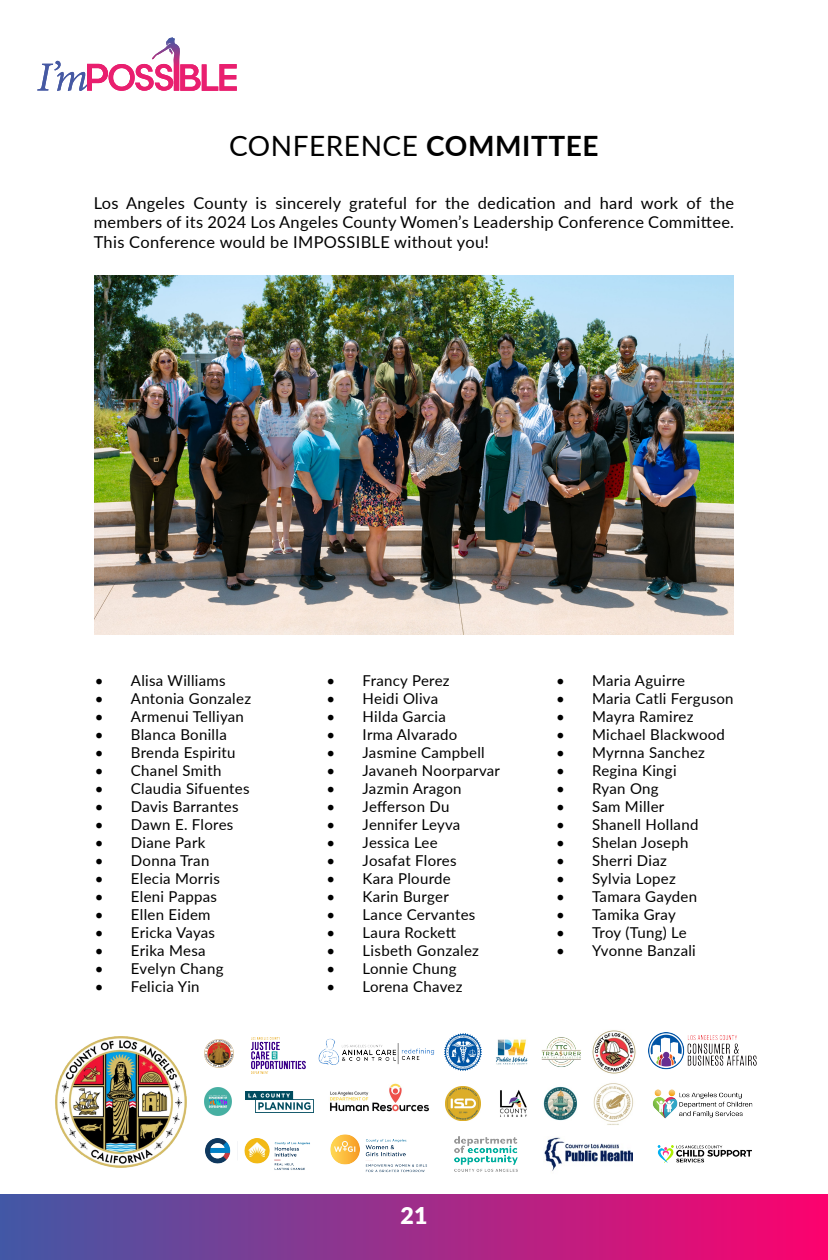
<style>
.page{position:relative;width:828px;height:1260px;background:#fff}
.page>*{position:absolute;margin:0;border:0;box-sizing:border-box;transform-origin:0 0}
.t1{font:28px "Lato";letter-spacing:.02em;color:#000}
.t2{font:900 23.2px "Lato";color:#fff}
.t3{font:16.4px/19.6px "Lato";letter-spacing:.02em;color:#000;text-align:justify}
.t4{font:15px "Lato";letter-spacing:.02em;color:#000}
.t5{font:15px "Lato";color:#000}
.s1{font-weight:700}
</style>
<div class="page">
<svg style="left:37px;top:37px;width:200px;height:54px"></svg>
<div style="left:0;top:1195px;width:828px;height:65px;background:linear-gradient(to right,#4058a6,#fc026e)"></div>
<img style="left:95px;top:276px;width:638px;height:359px">
<img style="left:56px;top:1036px;width:131px;height:131px">
<img style="left:544px;top:1137px;width:88px;height:34px">
<img style="left:657px;top:1146px;width:95px;height:17px">
<img style="left:318px;top:1038px;width:117px;height:27px">
<img style="left:648px;top:1033px;width:109px;height:37px">
<img style="left:652px;top:1089px;width:101px;height:30px">
<img style="left:455px;top:1137px;width:62px;height:35px">
<img style="left:330px;top:1083px;width:99px;height:29px">
<img style="left:205px;top:1138px;width:105px;height:32px">
<img style="left:251px;top:1037px;width:55px;height:37px">
<img style="left:446px;top:1087px;width:34px;height:34px">
<img style="left:500px;top:1090px;width:27px;height:27px">
<img style="left:245px;top:1092px;width:68px;height:20px">
<img style="left:593px;top:1083px;width:41px;height:42px">
<img style="left:543px;top:1086px;width:35px;height:35px">
<img style="left:444px;top:1033px;width:38px;height:38px">
<img style="left:496px;top:1039px;width:32px;height:26px">
<img style="left:592px;top:1030px;width:44px;height:44px">
<img style="left:542px;top:1037px;width:39px;height:30px">
<img style="left:331px;top:1135px;width:96px;height:38px">
<img style="left:204px;top:1087px;width:28px;height:28px">
<img style="left:205px;top:1039px;width:28px;height:29px">
<h1 class="t1" style="left:229px;top:126px;width:371px">CONFERENCE <span class="s1">COMMITTEE</span></h1>
<p class="t3" style="left:94px;top:192px;width:642px">Los Angeles County is sincerely grateful for the dedication and hard work of the members of its 2024 Los Angeles County Women’s Leadership Conference Committee.<br>This Conference would be IMPOSSIBLE without you!</p>
<p class="t4" style="left:95px;top:670px;width:132px">• Alisa Williams</p>
<p class="t4" style="left:95px;top:688px;width:158px">• Antonia Gonzalez</p>
<p class="t4" style="left:95px;top:706px;width:151px">• Armenui Telliyan</p>
<p class="t4" style="left:95px;top:724px;width:133px">• Blanca Bonilla</p>
<p class="t4" style="left:95px;top:742px;width:142px">• Brenda Espiritu</p>
<p class="t4" style="left:95px;top:760px;width:128px">• Chanel Smith</p>
<p class="t4" style="left:95px;top:778px;width:156px">• Claudia Sifuentes</p>
<p class="t4" style="left:95px;top:796px;width:145px">• Davis Barrantes</p>
<p class="t4" style="left:95px;top:814px;width:140px">• Dawn E. Flores</p>
<p class="t4" style="left:95px;top:832px;width:112px">• Diane Park</p>
<p class="t4" style="left:95px;top:850px;width:116px">• Donna Tran</p>
<p class="t4" style="left:95px;top:868px;width:126px">• Elecia Morris</p>
<p class="t4" style="left:95px;top:886px;width:124px">• Eleni Pappas</p>
<p class="t4" style="left:95px;top:904px;width:117px">• Ellen Eidem</p>
<p class="t4" style="left:95px;top:922px;width:122px">• Ericka Vayas</p>
<p class="t4" style="left:95px;top:940px;width:112px">• Erika Mesa</p>
<p class="t4" style="left:95px;top:958px;width:130px">• Evelyn Chang</p>
<p class="t4" style="left:95px;top:976px;width:106px">• Felicia Yin</p>
<p class="t4" style="left:327px;top:670px;width:125px">• Francy Perez</p>
<p class="t4" style="left:327px;top:688px;width:113px">• Heidi Oliva</p>
<p class="t4" style="left:327px;top:706px;width:121px">• Hilda Garcia</p>
<p class="t4" style="left:327px;top:724px;width:132px">• Irma Alvarado</p>
<p class="t4" style="left:327px;top:742px;width:160px">• Jasmine Campbell</p>
<p class="t4" style="left:327px;top:760px;width:175px">• Javaneh Noorparvar</p>
<p class="t4" style="left:327px;top:778px;width:136px">• Jazmin Aragon</p>
<p class="t4" style="left:327px;top:796px;width:124px">• Jefferson Du</p>
<p class="t4" style="left:327px;top:814px;width:135px">• Jennifer Leyva</p>
<p class="t4" style="left:327px;top:832px;width:113px">• Jessica Lee</p>
<p class="t4" style="left:327px;top:850px;width:132px">• Josafat Flores</p>
<p class="t4" style="left:327px;top:868px;width:126px">• Kara Plourde</p>
<p class="t4" style="left:327px;top:886px;width:124px">• Karin Burger</p>
<p class="t4" style="left:327px;top:904px;width:150px">• Lance Cervantes</p>
<p class="t4" style="left:327px;top:922px;width:131px">• Laura Rockett</p>
<p class="t4" style="left:327px;top:940px;width:154px">• Lisbeth Gonzalez</p>
<p class="t4" style="left:327px;top:958px;width:131px">• Lonnie Chung</p>
<p class="t4" style="left:327px;top:976px;width:137px">• Lorena Chavez</p>
<p class="t4" style="left:556px;top:670px;width:131px">• Maria Aguirre</p>
<p class="t4" style="left:556px;top:688px;width:179px">• Maria Catli Ferguson</p>
<p class="t4" style="left:556px;top:706px;width:139px">• Mayra Ramirez</p>
<p class="t4" style="left:556px;top:724px;width:170px">• Michael Blackwood</p>
<p class="t4" style="left:556px;top:742px;width:150px">• Myrnna Sanchez</p>
<p class="t4" style="left:556px;top:760px;width:122px">• Regina Kingi</p>
<p class="t4" style="left:556px;top:778px;width:104px">• Ryan Ong</p>
<p class="t4" style="left:556px;top:796px;width:110px">• Sam Miller</p>
<p class="t4" style="left:556px;top:814px;width:144px">• Shanell Holland</p>
<p class="t4" style="left:556px;top:832px;width:134px">• Shelan Joseph</p>
<p class="t4" style="left:556px;top:850px;width:112px">• Sherri Diaz</p>
<p class="t4" style="left:556px;top:868px;width:121px">• Sylvia Lopez</p>
<p class="t4" style="left:556px;top:886px;width:143px">• Tamara Gayden</p>
<p class="t4" style="left:556px;top:904px;width:121px">• Tamika Gray</p>
<p class="t5" style="left:556px;top:922px;width:132px">• Troy (Tung) Le</p>
<p class="t4" style="left:556px;top:940px;width:141px">• Yvonne Banzali</p>
<h2 class="t2" style="left:400px;top:1198px;width:29px">21</h2>
</div>
